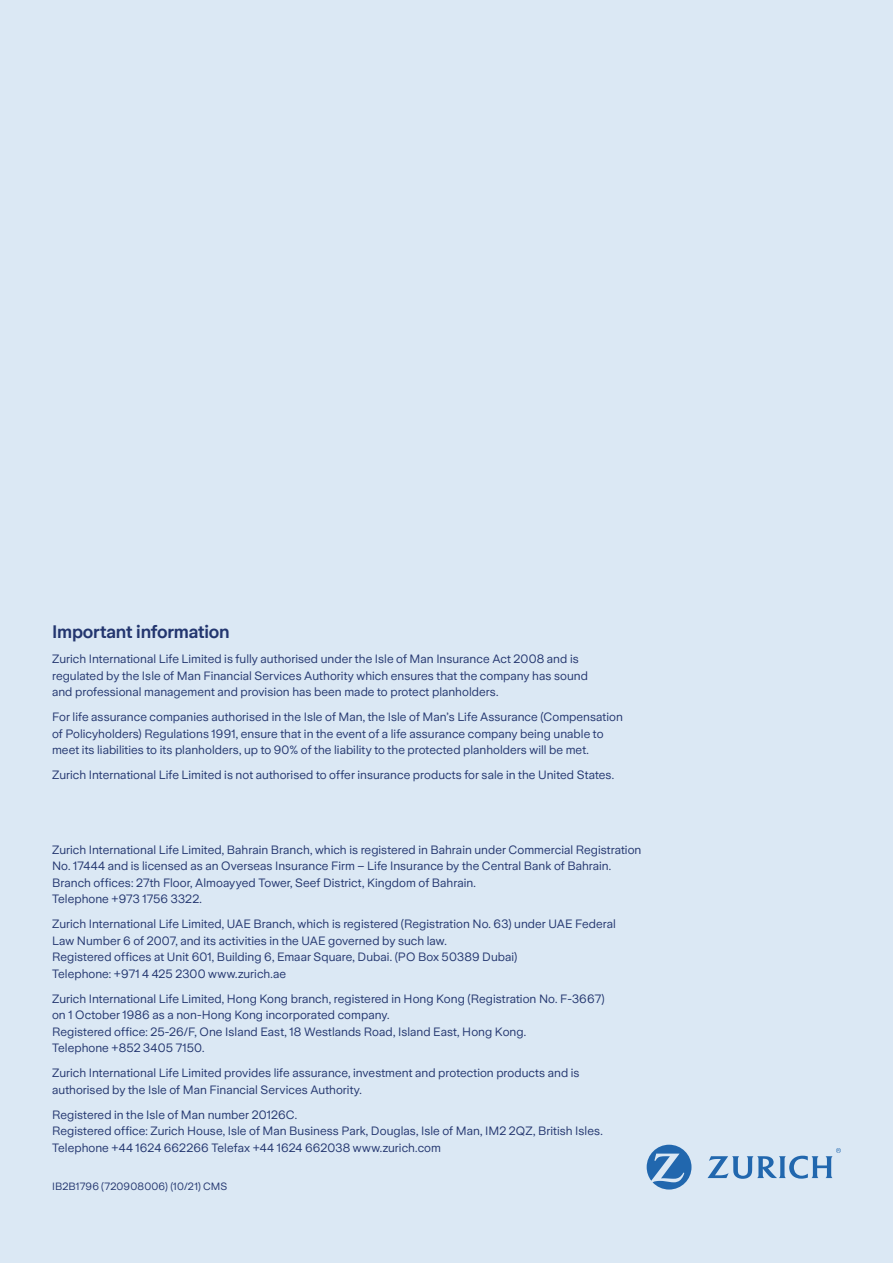
<style>
.page{position:relative;width:893px;height:1263px;background:#dbe8f4}
.page>*{position:absolute;margin:0;border:0;box-sizing:border-box;transform-origin:0 0}
.t1{font:600 18px "Zurich Sans";letter-spacing:-.015em;color:#23366f}
.t2{font:12px/16.5px "Zurich Sans";letter-spacing:.005em;color:#23366f}
.t3{font:10.5px "Zurich Sans";letter-spacing:.015em;color:#23366f}
</style>
<div class="page">
<svg style="left:647px;top:1145px;width:44px;height:44px"></svg>
<svg style="left:707px;top:1148px;width:134px;height:31px"></svg>
<h1 class="t1" style="left:52px;top:622px;width:179px">Important information</h1>
<p class="t2" style="left:52px;top:651px;width:537px">Zurich International Life Limited is fully authorised under the Isle of Man Insurance Act 2008 and is regulated by the Isle of Man Financial Services Authority which ensures that the company has sound and professional management and provision has been made to protect planholders.</p>
<p class="t2" style="left:52px;top:709px;width:572px">For life assurance companies authorised in the Isle of Man, the Isle of Man’s Life Assurance (Compensation of Policyholders) Regulations 1991, ensure that in the event of a life assurance company being unable to meet its liabilities to its planholders, up to 90% of the liability to the protected planholders will be met.</p>
<p class="t2" style="left:52px;top:767px;width:564px">Zurich International Life Limited is not authorised to offer insurance products for sale in the United States.</p>
<p class="t2" style="left:52px;top:841px;width:591px">Zurich International Life Limited, Bahrain Branch, which is registered in Bahrain under Commercial Registration No. 17444 and is licensed as an Overseas Insurance Firm – Life Insurance by the Central Bank of Bahrain.<br>Branch offices: 27th Floor, Almoayyed Tower, Seef District, Kingdom of Bahrain.<br>Telephone +973 1756 3322.</p>
<p class="t2" style="left:52px;top:916px;width:565px">Zurich International Life Limited, UAE Branch, which is registered (Registration No. 63) under UAE Federal Law Number 6 of 2007, and its activities in the UAE governed by such law.<br>Registered offices at Unit 601, Building 6, Emaar Square, Dubai. (PO Box 50389 Dubai)<br>Telephone: +971 4 425 2300 www.zurich.ae</p>
<p class="t2" style="left:52px;top:990px;width:554px">Zurich International Life Limited, Hong Kong branch, registered in Hong Kong (Registration No. F-3667) on 1 October 1986 as a non-Hong Kong incorporated company.<br>Registered office: 25-26/F, One Island East, 18 Westlands Road, Island East, Hong Kong.<br>Telephone +852 3405 7150.</p>
<p class="t2" style="left:52px;top:1065px;width:529px">Zurich International Life Limited provides life assurance, investment and protection products and is authorised by the Isle of Man Financial Services Authority.</p>
<p class="t2" style="left:52px;top:1106px;width:552px">Registered in the Isle of Man number 20126C.<br>Registered office: Zurich House, Isle of Man Business Park, Douglas, Isle of Man, IM2 2QZ, British Isles.<br>Telephone +44 1624 662266 Telefax +44 1624 662038 www.zurich.com</p>
<p class="t3" style="left:52px;top:1180px;width:177px">IB2B1796 (720908006) (10/21) CMS</p>
</div>
